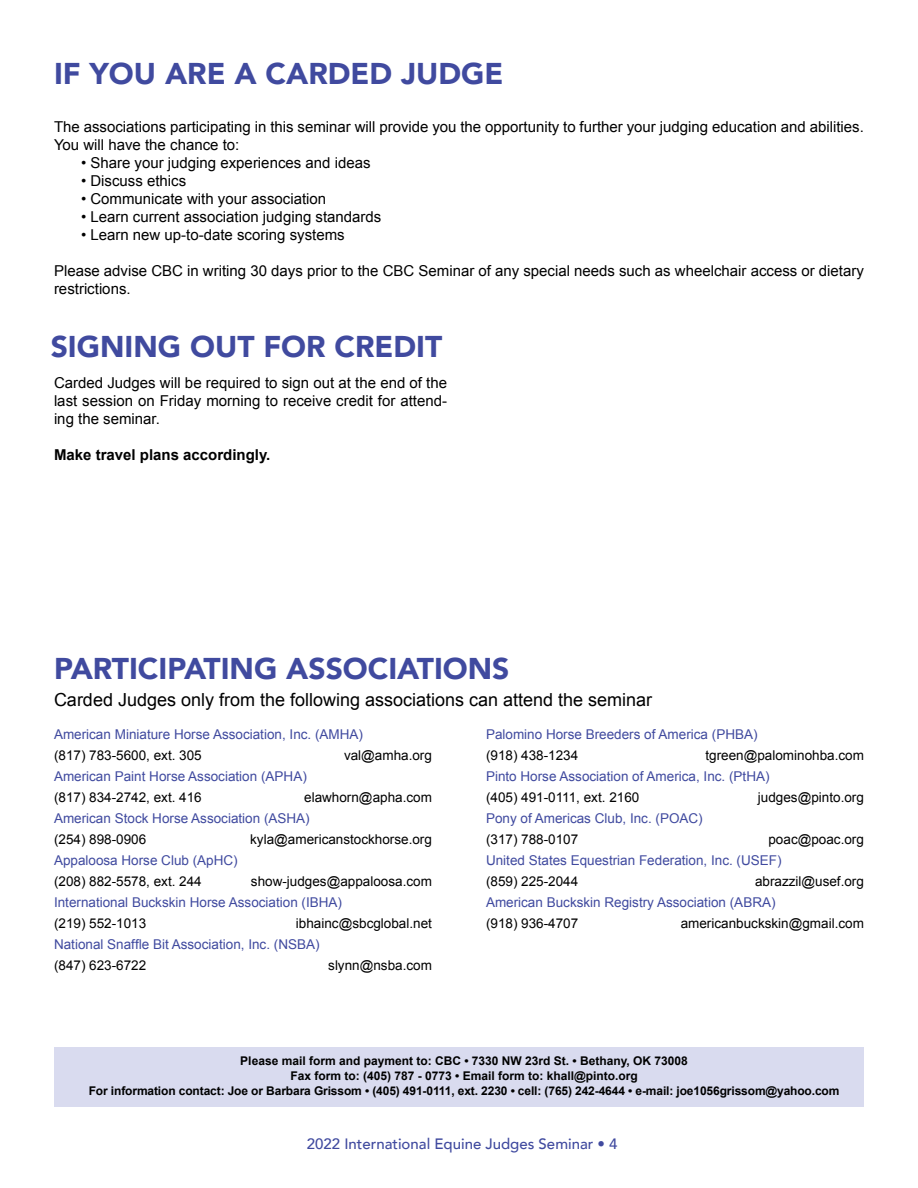
<style>
.page{position:relative;width:918px;height:1188px;background:#fff}
.page>*{position:absolute;margin:0;border:0;box-sizing:border-box;transform-origin:0 0}
.t1{font:900 30px "Avenir";color:#404a9f}
.t2{font:18px "Arial";color:#000}
.t3{font:15px/18px "Arial";color:#000}
.t4{font:500 15px "Avenir";color:#404a9f}
.t5{font:700 15px "Arial";color:#000}
.t6{font:13.5px "Arial";color:#404a9f}
.t7{font:13.5px "Arial";color:#000}
.t8{font:700 12px/15px "Arial";letter-spacing:-.01em;color:#000;text-align:center}
</style>
<div class="page">
<div style="left:54px;top:1047px;width:810px;height:60px;background:#d9dbef"></div>
<h1 class="t1" style="left:54px;top:48px;width:255px">IF YOU ARE A CARDED</h1>
<h1 class="t1" style="left:401px;top:48px;width:37px">JUDGE</h1>
<p class="t3" style="left:54px;top:118px;width:811px">The associations participating in this seminar will provide you the opportunity to further your judging education and abilities.<br>You will have the chance to:</p>
<p class="t3" style="left:81px;top:154px;width:291px">• Share your judging experiences and ideas</p>
<p class="t3" style="left:81px;top:172px;width:107px">• Discuss ethics</p>
<p class="t3" style="left:81px;top:190px;width:247px">• Communicate with your association</p>
<p class="t3" style="left:81px;top:208px;width:302px">• Learn current association judging standards</p>
<p class="t3" style="left:81px;top:226px;width:265px">• Learn new up-to-date scoring systems</p>
<p class="t3" style="left:54px;top:262px;width:811px">Please advise CBC in writing 30 days prior to the CBC Seminar of any special needs such as wheelchair access or dietary restrictions.</p>
<h1 class="t1" style="left:51px;top:321px;width:393px">SIGNING OUT FOR CREDIT</h1>
<p class="t3" style="left:54px;top:374px;width:395px;text-align:justify">Carded Judges will be required to sign out at the end of the last session on Friday morning to receive credit for attend&shy;ing the seminar.</p>
<p class="t5" style="left:54px;top:445px;width:218px">Make travel plans accordingly.</p>
<h1 class="t1" style="left:54px;top:643px;width:17px">PARTICI</h1>
<h1 class="t1" style="left:167px;top:643px;width:36px">PATING</h1>
<h1 class="t1" style="left:286px;top:643px;width:42px">ASSOCIATIONS</h1>
<p class="t2" style="left:54px;top:688px;width:600px">Carded Judges only from the following associations can attend the seminar</p>
<p class="t6" style="left:54px;top:726px;width:311px">American Miniature Horse Association, Inc. (AMHA)</p>
<p class="t7" style="left:54px;top:747px;width:149px">(817) 783-5600, ext. 305</p>
<p class="t7" style="left:344px;top:747px;width:89px">val@amha.org</p>
<p class="t6" style="left:54px;top:768px;width:254px">American Paint Horse Association (APHA)</p>
<p class="t7" style="left:54px;top:789px;width:149px">(817) 834-2742, ext. 416</p>
<p class="t7" style="left:304px;top:789px;width:129px">elawhorn@apha.com</p>
<p class="t6" style="left:54px;top:810px;width:257px">American Stock Horse Association (ASHA)</p>
<p class="t7" style="left:54px;top:831px;width:94px">(254) 898-0906</p>
<p class="t7" style="left:250px;top:831px;width:183px">kyla@americanstockhorse.org</p>
<p class="t6" style="left:54px;top:852px;width:185px">Appaloosa Horse Club (ApHC)</p>
<p class="t7" style="left:54px;top:873px;width:149px">(208) 882-5578, ext. 244</p>
<p class="t7" style="left:251px;top:873px;width:183px">show-judges@appaloosa.com</p>
<p class="t6" style="left:54px;top:894px;width:290px">International Buckskin Horse Association (IBHA)</p>
<p class="t7" style="left:54px;top:915px;width:94px">(219) 552-1013</p>
<p class="t7" style="left:296px;top:915px;width:138px">ibhainc@sbcglobal.net</p>
<p class="t6" style="left:54px;top:936px;width:267px">National Snaffle Bit Association, Inc. (NSBA)</p>
<p class="t7" style="left:54px;top:957px;width:94px">(847) 623-6722</p>
<p class="t7" style="left:328px;top:957px;width:105px">slynn@nsba.com</p>
<p class="t6" style="left:486px;top:726px;width:273px">Palomino Horse Breeders of America (PHBA)</p>
<p class="t7" style="left:486px;top:747px;width:94px">(918) 438-1234</p>
<p class="t7" style="left:705px;top:747px;width:160px">tgreen@palominohba.com</p>
<p class="t6" style="left:486px;top:768px;width:285px">Pinto Horse Association of America, Inc. (PtHA)</p>
<p class="t7" style="left:486px;top:789px;width:155px">(405) 491-0111, ext. 2160</p>
<p class="t7" style="left:758px;top:789px;width:108px">judges@pinto.org</p>
<p class="t6" style="left:486px;top:810px;width:218px">Pony of Americas Club, Inc. (POAC)</p>
<p class="t7" style="left:486px;top:831px;width:94px">(317) 788-0107</p>
<p class="t7" style="left:768px;top:831px;width:97px">poac@poac.org</p>
<p class="t6" style="left:486px;top:852px;width:297px">United States Equestrian Federation, Inc. (USEF)</p>
<p class="t7" style="left:486px;top:873px;width:94px">(859) 225-2044</p>
<p class="t7" style="left:755px;top:873px;width:110px">abrazzil@usef.org</p>
<p class="t6" style="left:486px;top:894px;width:291px">American Buckskin Registry Association (ABRA)</p>
<p class="t7" style="left:486px;top:915px;width:94px">(918) 936-4707</p>
<p class="t7" style="left:681px;top:915px;width:185px">americanbuckskin@gmail.com</p>
<p class="t8" style="left:89px;top:1054px;width:752px">Please mail form and payment to: CBC • 7330 NW 23rd St. • Bethany, OK 73008<br>Fax form to: (405) 787 - 0773 • Email form to: khall@pinto.org<br>For information contact: Joe or Barbara Grissom • (405) 491-0111, ext. 2230 • cell: (765) 242-4644 • e-mail: joe1056grissom@yahoo.com</p>
<p class="t4" style="left:307px;top:1131px;width:312px">2022 International Equine Judges Seminar • 4</p>
</div>
